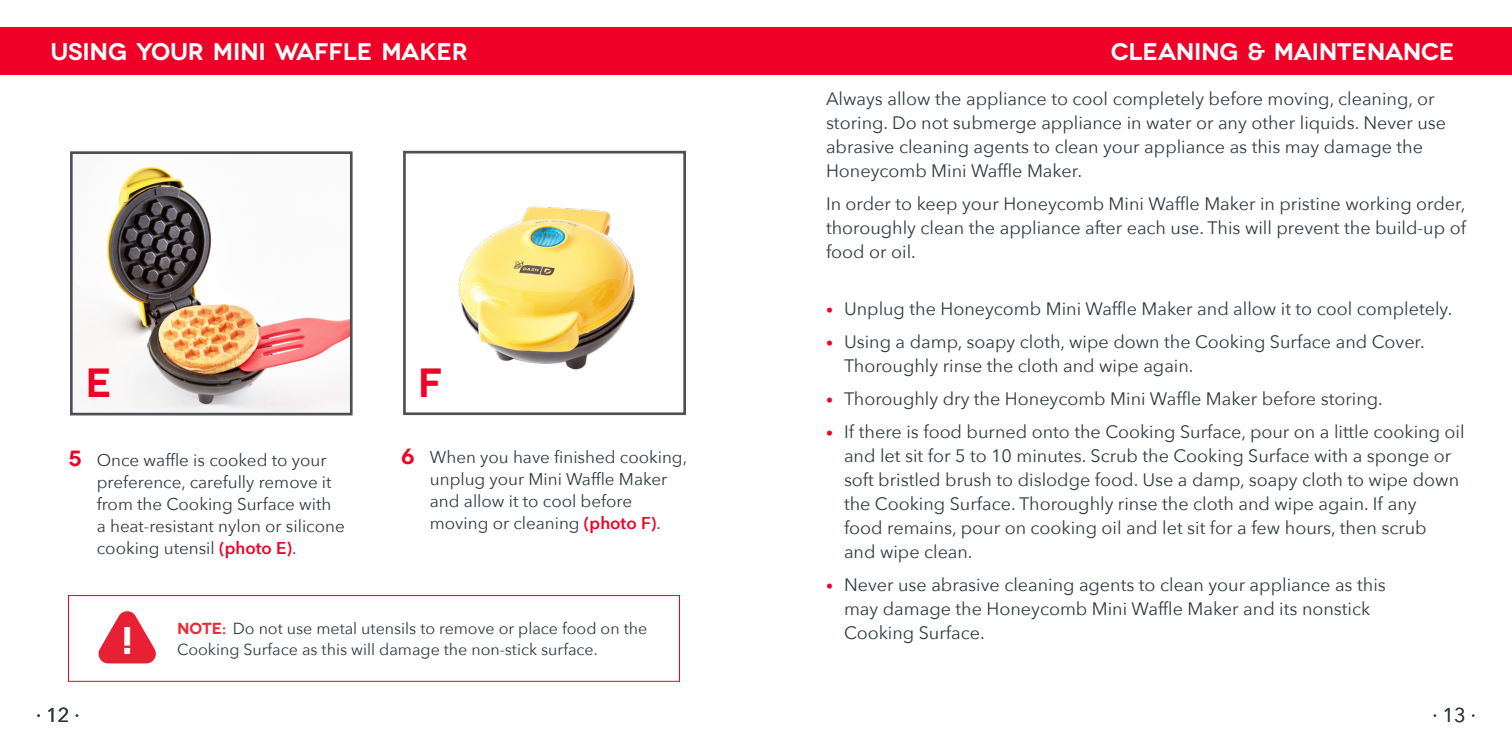
<style>
.page{position:relative;width:1512px;height:756px;background:#fff}
.page>*{position:absolute;margin:0;border:0;box-sizing:border-box;transform-origin:0 0}
.t1{font:600 40.8px "Novecentowide";color:#ef0027}
.t2{font:600 38.6px "Novecentowide";color:#fff;scale:1.14 1}
.t3{font:600 24px "Novecentowide";letter-spacing:-.01em;color:#fff}
.t4{font:600 22px "Novecentowide";color:#ef0027}
.t5{font:20px "Avenir Next";color:#303b41}
.t6{font:18px/24px "Avenir Next";color:#303b41}
.t7{font:17px/22px "Avenir Next";color:#303b41}
.t8{font:16px "Avenir Next";color:#303b41}
.s1{font-weight:600;color:#ef0027}
.s2{font-family:"Novecentowide";font-weight:600;color:#ed2836}
.s3{font-size:14px;color:#ef0027}
</style>
<div class="page">
<img style="left:74px;top:166px;width:275px;height:245px">
<div style="left:70px;top:151px;width:283px;height:264px;border:3px solid #4d4f54"></div>
<img style="left:458px;top:206px;width:177px;height:164px">
<div style="left:403px;top:151px;width:283px;height:264px;border:3px solid #4d4f54"></div>
<div style="left:0;top:27px;width:1512px;height:48px;background:#ef0027"></div>
<div style="left:68px;top:595px;width:612px;height:87px;border:1px solid #ef0027"></div>
<svg style="left:98px;top:611px;width:58px;height:52px"></svg>
<p class="t3" style="left:50px;top:37px;width:419px">USING YOUR MINI WAFFLE MAKER</p>
<p class="t3" style="left:1111px;top:37px;width:345px">CLEANING &amp; MAINTENANCE</p>
<p class="t1" style="left:86px;top:358px;width:28px">E</p>
<p class="t1" style="left:418px;top:358px;width:26px">F</p>
<p class="t4" style="left:68px;top:445px;width:16px">5</p>
<p class="t7" style="left:97px;top:448px;width:231px">Once waffle is cooked to your</p>
<p class="t4" style="left:401px;top:443px;width:15px">6</p>
<p class="t7" style="left:97px;top:470px;width:250px">preference, carefully remove it from the Cooking Surface with a heat-resistant nylon or silicone cooking utensil <span class="s1">(photo E)</span>.</p>
<p class="t7" style="left:430px;top:446px;width:259px">When you have finished cooking, unplug your Mini Waffle Maker and allow it to cool before moving or cleaning <span class="s1">(photo F)</span>.</p>
<p class="t5" style="left:36px;top:698px;width:45px">∙ 12 ∙</p>
<p class="t2" style="left:121px;top:617px;width:13px">!</p>
<p class="t8" style="left:177px;top:615px;width:472px"><span class="s2">NOTE:</span> Do not use metal utensils to remove or place food on the</p>
<p class="t8" style="left:177px;top:636px;width:422px">Cooking Surface as this will damage the non-stick surface.</p>
<p class="t6" style="left:826px;top:86px;width:622px">Always allow the appliance to cool completely before moving, cleaning, or storing. Do not submerge appliance in water or any other liquids. Never use abrasive cleaning agents to clean your appliance as this may damage the Honeycomb Mini Waffle Maker.</p>
<p class="t6" style="left:826px;top:191px;width:642px;text-align:justify">In order to keep your Honeycomb Mini Waffle Maker in pristine working order, thoroughly clean the appliance after each use. This will prevent the build-up of food or oil.</p>
<p class="t6" style="left:826px;top:296px;width:628px"><span class="s3">•</span> Unplug the Honeycomb Mini Waffle Maker and allow it to cool completely.</p>
<p class="t6" style="left:844px;top:329px;width:582px;text-indent:-18px"><span class="s3">•</span> Using a damp, soapy cloth, wipe down the Cooking Surface and Cover.<br>Thoroughly rinse the cloth and wipe again.</p>
<p class="t6" style="left:826px;top:386px;width:558px"><span class="s3">•</span> Thoroughly dry the Honeycomb Mini Waffle Maker before storing.</p>
<p class="t6" style="left:844px;top:419px;width:622px;text-indent:-18px"><span class="s3">•</span> If there is food burned onto the Cooking Surface, pour on a little cooking oil and let sit for 5 to 10 minutes. Scrub the Cooking Surface with a sponge or soft bristled brush to dislodge food. Use a damp, soapy cloth to wipe down the Cooking Surface. Thoroughly rinse the cloth and wipe again. If any<br>food remains, pour on cooking oil and let sit for a few hours, then scrub<br>and wipe clean.</p>
<p class="t6" style="left:844px;top:572px;width:543px;text-indent:-18px"><span class="s3">•</span> Never use abrasive cleaning agents to clean your appliance as this may damage the Honeycomb Mini Waffle Maker and its nonstick<br>Cooking Surface.</p>
<p class="t5" style="left:1432px;top:698px;width:45px">∙ 13 ∙</p>
</div>
